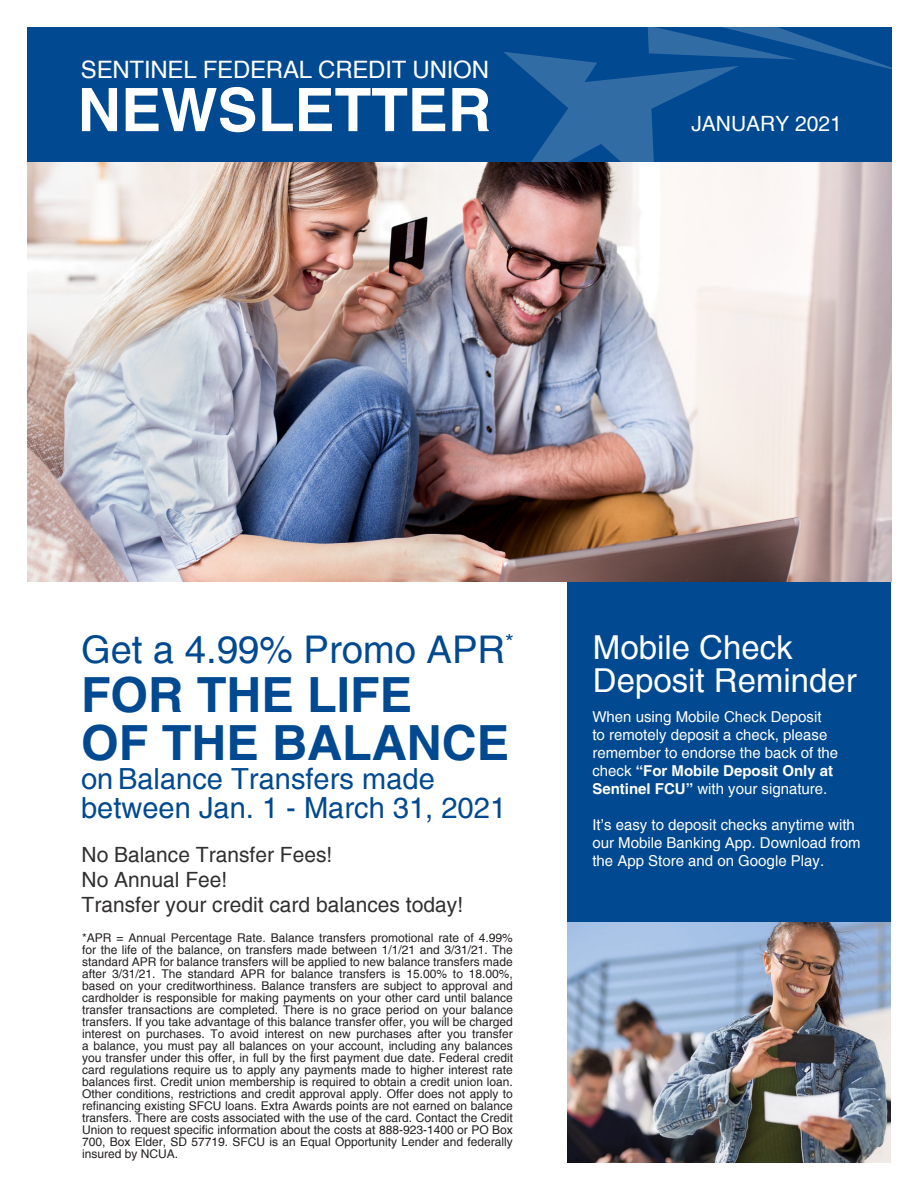
<style>
.page{position:relative;width:918px;height:1188px;background:#fff}
.page>*{position:absolute;margin:0;border:0;box-sizing:border-box;transform-origin:0 0}
.t1{font:700 60px "Helvetica";color:#fff}
.t2{font:700 48.45px "Helvetica";color:#014990}
.t3{font:38.1px "Helvetica";color:#014990}
.t4{font:33px/33px "Helvetica";color:#fff}
.t5{font:29.1px/29.1px "Helvetica";color:#014990}
.t6{font:24px "Helvetica";letter-spacing:-.01em;color:#fff}
.t7{font:21px "Helvetica";color:#312f30}
.t8{font:21px "Helvetica";color:#fff}
.t9{font:15px/18px "Helvetica";color:#fff}
.t10{font:12px/12px "Helvetica";color:#231f20;text-align:justify}
.s1{font-weight:700}
</style>
<div class="page">
<img style="left:567px;top:922px;width:324px;height:240px">
<div style="left:567px;top:573px;width:324px;height:349px;background:#014990"></div>
<div style="left:27px;top:27px;width:864px;height:135px;background:#014990"></div>
<svg style="left:504px;top:27px;width:388px;height:166px"></svg>
<img style="left:27px;top:162px;width:864px;height:419px">
<p class="t6" style="left:81px;top:56px;width:409px">SENTINEL FEDERAL CREDIT UNION</p>
<p class="t1" style="left:78px;top:73px;width:415px">NEWSLETTER</p>
<p class="t8" style="left:691px;top:111px;width:152px">JANUARY 2021</p>
<p class="t3" style="left:81px;top:628px;width:434px">Get a 4.99% Promo APR<sup>*</sup></p>
<p class="t2" style="left:81px;top:665px;width:333px">FOR THE LIFE</p>
<p class="t2" style="left:81px;top:713px;width:430px">OF THE BALANCE</p>
<p class="t5" style="left:81px;top:765px;width:427px">on Balance Transfers made between Jan. 1 - March 31, 2021</p>
<p class="t7" style="left:82px;top:842px;width:252px">No Balance Transfer Fees!</p>
<p class="t7" style="left:82px;top:868px;width:147px">No Annual Fee!</p>
<p class="t7" style="left:82px;top:893px;width:383px">Transfer your credit card balances today!</p>
<p class="t10" style="left:82px;top:932px;width:432px">*APR = Annual Percentage Rate. Balance transfers promotional rate of 4.99% for the life of the balance, on transfers made between 1/1/21 and 3/31/21. The standard APR for balance transfers will be applied to new balance transfers made after 3/31/21. The standard APR for balance transfers is 15.00% to 18.00%, based on your creditworthiness. Balance transfers are subject to approval and cardholder is responsible for making payments on your other card until balance transfer transactions are completed. There is no grace period on your balance transfers. If you take advantage of this balance transfer offer, you will be charged interest on purchases. To avoid interest on new purchases after you transfer a balance, you must pay all balances on your account, including any balances you transfer under this offer, in full by the first payment due date. Federal credit card regulations require us to apply any payments made to higher interest rate balances first. Credit union membership is required to obtain a credit union loan.<br>Other conditions, restrictions and credit approval apply. Offer does not apply to refinancing existing SFCU loans. Extra Awards points are not earned on balance transfers. There are costs associated with the use of the card. Contact the Credit Union to request specific information about the costs at 888-923-1400 or PO Box 700, Box Elder, SD 57719. SFCU is an Equal Opportunity Lender and federally insured by NCUA.</p>
<p class="t4" style="left:593px;top:631px;width:266px">Mobile Check<br>Deposit Reminder</p>
<p class="t9" style="left:592px;top:707px;width:247px">When using Mobile Check Deposit<br>to remotely deposit a check, please remember to endorse the back of the check <span class="s1">“For Mobile Deposit Only at Sentinel FCU”</span> with your signature.</p>
<p class="t9" style="left:592px;top:815px;width:270px">It’s easy to deposit checks anytime with our Mobile Banking App. Download from the App Store and on Google Play.</p>
</div>
